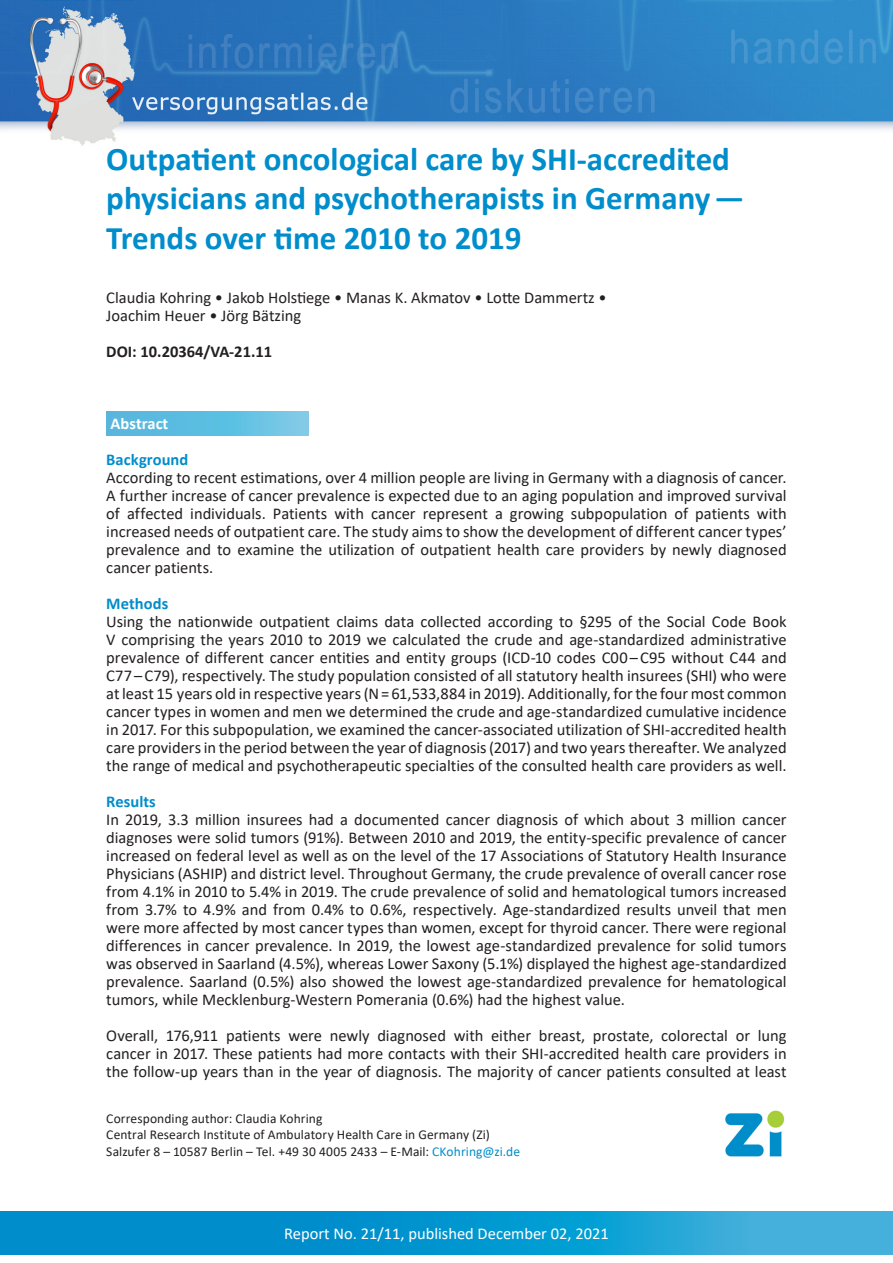
<style>
.page{position:relative;width:893px;height:1263px;background:#fff}
.page>*{position:absolute;margin:0;border:0;box-sizing:border-box;transform-origin:0 0}
.Titel_des_Berichts{font:700 33px/39.6px "Calibri";color:#008dcb}
.Fließtext_en{font:16.5px/18px "Calibri";color:#231f20;text-align:justify}
.Autoren{font:16.5px/18px "Calibri";color:#231f20}
.t1{font:16.5px "Calibri";color:#fff}
.Zwischenüberschrift{font:700 16.5px "Calibri";letter-spacing:.005em;color:#008dcb}
.DOI{font:700 16.5px "Calibri";color:#231f20}
.t2{font:700 16.5px "Calibri";color:#fff}
.Korr__Autor_in{font:13.5px "Calibri";letter-spacing:.005em;color:#231f20}
.s1{color:#008dcb}
</style>
<div class="page">
<img style="left:0;top:0;width:893px;height:146px">
<svg style="left:0;top:1212px;width:893px;height:42px;background:#119ad1"></svg>
<img style="left:726px;top:1111px;width:59px;height:46px">
<svg style="left:106px;top:411px;width:203px;height:24px;background:#62bfe1"></svg>
<p class="Titel_des_Berichts" style="left:106px;top:139px;width:640px">Outpatient oncological care by SHI-accredited physicians and psychotherapists in Germany —<br>Trends over time 2010 to 2019</p>
<p class="Autoren" style="left:106px;top:288px;width:502px">Claudia Kohring • Jakob Holstiege • Manas K. Akmatov • Lotte Dammertz •<br>Joachim Heuer • Jörg Bätzing</p>
<p class="DOI" style="left:106px;top:340px;width:167px">DOI: 10.20364/VA-21.11</p>
<p class="t2" style="left:111px;top:412px;width:59px">Abstract</p>
<p class="Zwischenüberschrift" style="left:106px;top:448px;width:84px">Background</p>
<p class="Fließtext_en" style="left:106px;top:468px;width:682px">According to recent estimations, over 4 million people are living in Germany with a diagnosis of cancer.<br>A further increase of cancer prevalence is expected due to an aging population and improved survival of affected individuals. Patients with cancer represent a growing subpopulation of patients with increased needs of outpatient care. The study aims to show the development of different cancer types’ prevalence and to examine the utilization of outpatient health care providers by newly diagnosed cancer patients.</p>
<p class="Zwischenüberschrift" style="left:106px;top:592px;width:64px">Methods</p>
<p class="Fließtext_en" style="left:106px;top:612px;width:682px">Using the nationwide outpatient claims data collected according to §295 of the Social Code Book V comprising the years 2010 to 2019 we calculated the crude and age-standardized administrative prevalence of different cancer entities and entity groups (ICD-10 codes C00 – C95 without C44 and C77 – C79), respectively. The study population consisted of all statutory health insurees (SHI) who were at least 15 years old in respective years (N = 61,533,884 in 2019). Additionally, for the four most common cancer types in women and men we determined the crude and age-standardized cumulative incidence in 2017. For this subpopulation, we examined the cancer-associated utilization of SHI-accredited health care providers in the period between the year of diagnosis (2017) and two years thereafter. We analyzed the range of medical and psychotherapeutic specialties of the consulted health care providers as well.</p>
<p class="Zwischenüberschrift" style="left:106px;top:790px;width:51px">Results</p>
<p class="Fließtext_en" style="left:106px;top:810px;width:682px">In 2019, 3.3 million insurees had a documented cancer diagnosis of which about 3 million cancer diagnoses were solid tumors (91%). Between 2010 and 2019, the entity-specific prevalence of cancer increased on federal level as well as on the level of the 17 Associations of Statutory Health Insurance Physicians (ASHIP) and district level. Throughout Germany, the crude prevalence of overall cancer rose from 4.1% in 2010 to 5.4% in 2019. The crude prevalence of solid and hematological tumors increased from 3.7% to 4.9% and from 0.4% to 0.6%, respectively. Age-standardized results unveil that men were more affected by most cancer types than women, except for thyroid cancer. There were regional differences in cancer prevalence. In 2019, the lowest age-standardized prevalence for solid tumors was observed in Saarland (4.5%), whereas Lower Saxony (5.1%) displayed the highest age-standardized prevalence. Saarland (0.5%) also showed the lowest age-standardized prevalence for hematological tumors, while Mecklenburg-Western Pomerania (0.6%) had the highest value.</p>
<p class="Fließtext_en" style="left:106px;top:1026px;width:682px">Overall, 176,911 patients were newly diagnosed with either breast, prostate, colorectal or lung cancer in 2017. These patients had more contacts with their SHI-accredited health care providers in the follow-up years than in the year of diagnosis. The majority of cancer patients consulted at least</p>
<p class="Korr__Autor_in" style="left:106px;top:1109px;width:218px">Corresponding author: Claudia Kohring</p>
<p class="Korr__Autor_in" style="left:106px;top:1125px;width:385px">Central Research Institute of Ambulatory Health Care in Germany (Zi)</p>
<p class="Korr__Autor_in" style="left:106px;top:1142px;width:415px">Salzufer 8 – 10587 Berlin – Tel. +49 30 4005 2433 – E-Mail: <span class="s1">CKohring@zi.de</span></p>
<p class="t1" style="left:284px;top:1222px;width:326px">Report No. 21/11, published December 02, 2021</p>
</div>
